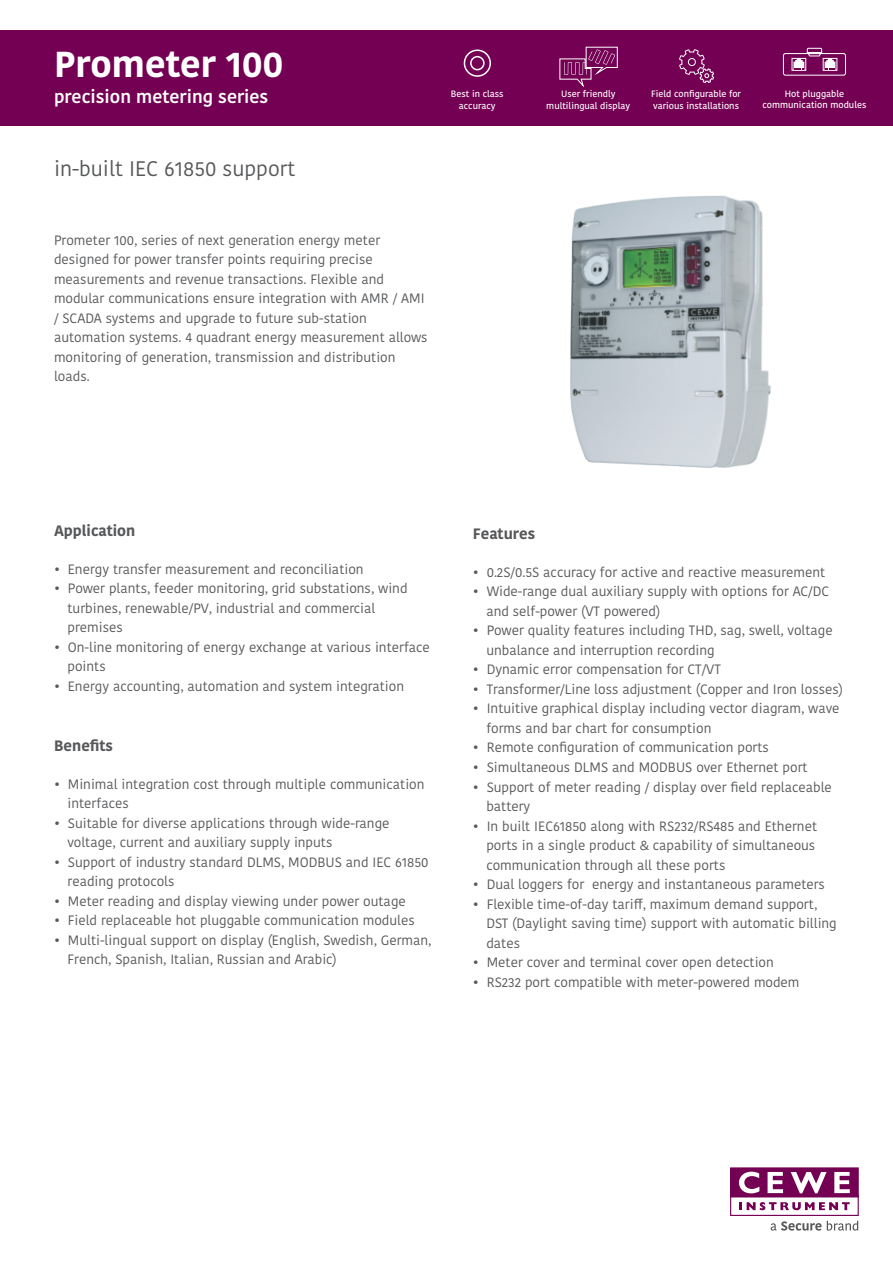
<style>
.page{position:relative;width:893px;height:1263px;background:#fff}
.page>*{position:absolute;margin:0;border:0;box-sizing:border-box;transform-origin:0 0}
.t1{font:700 36px "Kohinoor Devanagari";color:#fff}
.t2{font:21px "Kohinoor Devanagari";color:#57585a}
.t3{font:600 18px "Kohinoor Devanagari";color:#fff}
.t4{font:700 15px "Kohinoor Devanagari";color:#57585a}
.t5{font:13.5px/19.5px "Kohinoor Devanagari";color:#57585a}
.t6{font:500 9.15px/11.1px "Kohinoor Devanagari";color:#fff;text-align:center}
</style>
<div class="page">
<div style="left:0;top:31px;width:893px;height:95px;background:#740053"></div>
<img style="left:570px;top:195px;width:201px;height:273px">
<svg style="left:464px;top:50px;width:27px;height:27px"></svg>
<div style="left:465px;top:51px;width:24px;height:24px;background:#740053;border-radius:50%"></div>
<svg style="left:470px;top:56px;width:15px;height:14px"></svg>
<div style="left:472px;top:57px;width:11px;height:12px;background:#740053;border-radius:50%"></div>
<svg style="left:783px;top:48px;width:63px;height:28px"></svg>
<svg style="left:679px;top:49px;width:35px;height:34px"></svg>
<svg style="left:559px;top:46px;width:59px;height:42px"></svg>
<div style="left:730px;top:1194px;width:129px;height:22px;border:1px solid #740053"></div>
<div style="left:731px;top:1168px;width:127px;height:29px;background:#740053"></div>
<div style="left:730px;top:1167px;width:129px;height:30px;border:1px solid #740053"></div>
<svg style="left:739px;top:1172px;width:20px;height:21px"></svg>
<svg style="left:768px;top:1172px;width:15px;height:21px"></svg>
<svg style="left:791px;top:1172px;width:36px;height:21px"></svg>
<svg style="left:834px;top:1172px;width:16px;height:21px"></svg>
<svg style="left:739px;top:1202px;width:111px;height:8px"></svg>
<svg style="left:771px;top:1221px;width:87px;height:9px"></svg>
<p class="t1" style="left:54px;top:33px;width:231px">Prometer 100</p>
<p class="t3" style="left:54px;top:86px;width:216px">precision metering series</p>
<p class="t2" style="left:54px;top:156px;width:243px">in-built IEC 61850 support</p>
<p class="t5" style="left:54px;top:230px;width:375px">Prometer 100, series of next generation energy meter designed for power transfer points requiring precise measurements and revenue transactions. Flexible and modular communications ensure integration with AMR / AMI / SCADA systems and upgrade to future sub-station automation systems. 4 quadrant energy measurement allows monitoring of generation, transmission and distribution loads.</p>
<p class="t6" style="left:651px;top:89px;width:91px;text-align:left">Field configurable for various installations</p>
<p class="t6" style="left:451px;top:89px;width:54px">Best in class accuracy</p>
<p class="t6" style="left:762px;top:89px;width:105px">Hot pluggable communication modules</p>
<p class="t6" style="left:546px;top:89px;width:85px">User friendly multilingual display</p>
<p class="t4" style="left:54px;top:518px;width:83px">Application</p>
<p class="t5" style="left:54px;top:559px;width:311px">• Energy transfer measurement and reconciliation</p>
<p class="t5" style="left:68px;top:579px;width:342px;text-indent:-14px">• Power plants, feeder monitoring, grid substations, wind turbines, renewable/PV, industrial and commercial premises</p>
<p class="t5" style="left:68px;top:637px;width:364px;text-indent:-14px">• On-line monitoring of energy exchange at various interface points</p>
<p class="t5" style="left:54px;top:676px;width:352px">• Energy accounting, automation and system integration</p>
<p class="t4" style="left:54px;top:732px;width:61px">Benefits</p>
<p class="t5" style="left:68px;top:774px;width:359px;text-indent:-14px">• Minimal integration cost through multiple communication interfaces</p>
<p class="t5" style="left:68px;top:813px;width:324px;text-indent:-14px">• Suitable for diverse applications through wide-range voltage, current and auxiliary supply inputs</p>
<p class="t5" style="left:68px;top:852px;width:363px;text-indent:-14px">• Support of industry standard DLMS, MODBUS and IEC 61850 reading protocols</p>
<p class="t5" style="left:54px;top:891px;width:353px">• Meter reading and display viewing under power outage</p>
<p class="t5" style="left:54px;top:911px;width:362px">• Field replaceable hot pluggable communication modules</p>
<p class="t5" style="left:68px;top:930px;width:365px;text-indent:-14px">• Multi-lingual support on display (English, Swedish, German,<br>French, Spanish, Italian, Russian and Arabic)</p>
<p class="t4" style="left:473px;top:521px;width:64px">Features</p>
<p class="t5" style="left:473px;top:562px;width:354px">• 0.2S/0.5S accuracy for active and reactive measurement</p>
<p class="t5" style="left:486px;top:582px;width:344px;text-indent:-14px">• Wide-range dual auxiliary supply with options for AC/DC and self-power (VT powered)</p>
<p class="t5" style="left:486px;top:621px;width:348px;text-indent:-14px">• Power quality features including THD, sag, swell, voltage unbalance and interruption recording</p>
<p class="t5" style="left:473px;top:660px;width:249px">• Dynamic error compensation for CT/VT</p>
<p class="t5" style="left:473px;top:679px;width:372px">• Transformer/Line loss adjustment (Copper and Iron losses)</p>
<p class="t5" style="left:486px;top:699px;width:355px;text-indent:-14px">• Intuitive graphical display including vector diagram, wave forms and bar chart for consumption</p>
<p class="t5" style="left:473px;top:738px;width:298px">• Remote configuration of communication ports</p>
<p class="t5" style="left:473px;top:757px;width:336px">• Simultaneous DLMS and MODBUS over Ethernet port</p>
<p class="t5" style="left:486px;top:777px;width:347px;text-indent:-14px">• Support of meter reading / display over field replaceable battery</p>
<p class="t5" style="left:486px;top:816px;width:332px;text-indent:-14px">• In built IEC61850 along with RS232/RS485 and Ethernet ports in a single product &amp; capability of simultaneous communication through all these ports</p>
<p class="t5" style="left:473px;top:874px;width:354px">• Dual loggers for energy and instantaneous parameters</p>
<p class="t5" style="left:486px;top:894px;width:352px;text-indent:-14px">• Flexible time-of-day tariff, maximum demand support,<br>DST (Daylight saving time) support with automatic billing dates</p>
<p class="t5" style="left:473px;top:952px;width:303px">• Meter cover and terminal cover open detection</p>
<p class="t5" style="left:473px;top:972px;width:328px">• RS232 port compatible with meter-powered modem</p>
</div>
